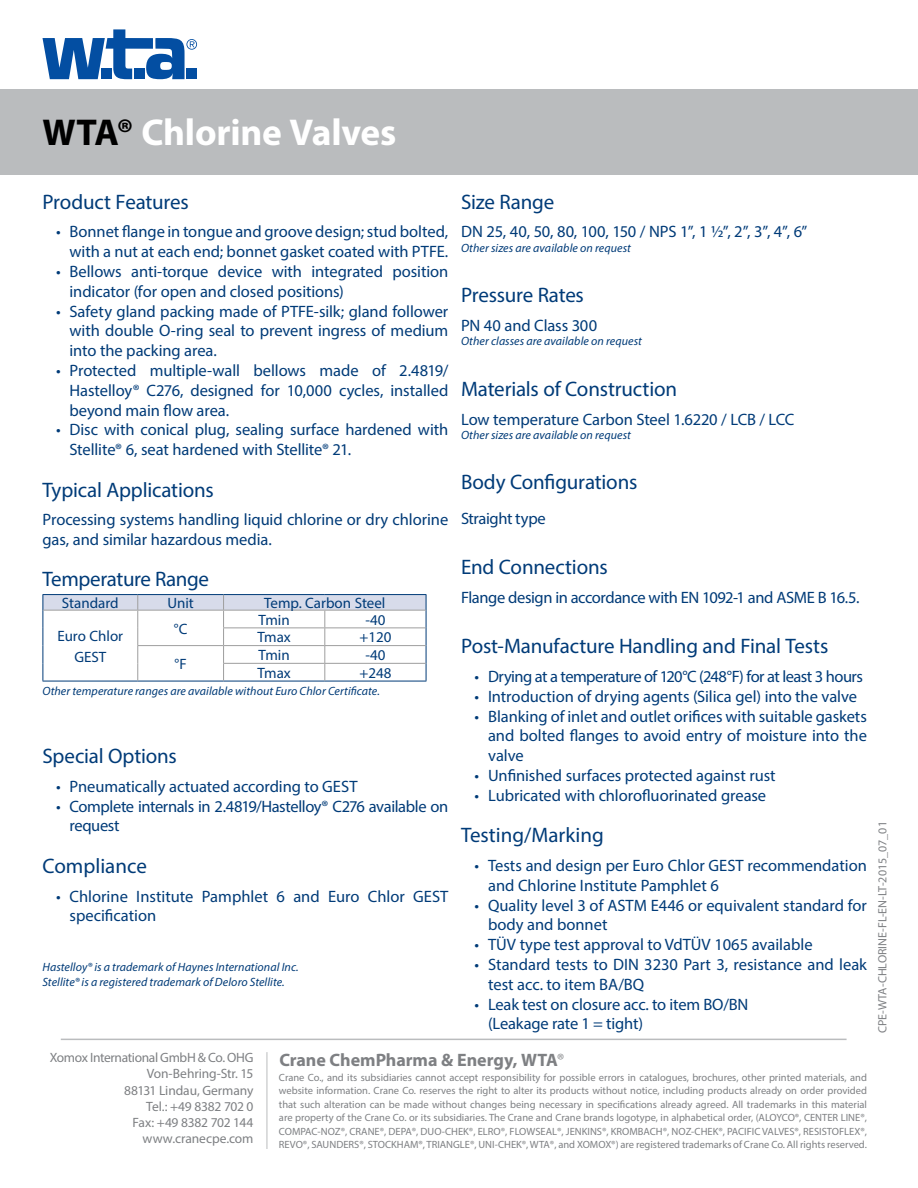
<style>
.page{position:relative;width:918px;height:1188px;background:#fff}
.page>*{position:absolute;margin:0;border:0;box-sizing:border-box;transform-origin:0 0}
.t1{font:700 37.5px "Myriad Pro";letter-spacing:-.005em;color:#fff}
.t2{font:21px "Myriad Pro";letter-spacing:-.01em;color:#003b78}
.t3{font:700 18px "Myriad Pro";color:#7e8083}
.t4{font:16.5px/19.8px "Myriad Pro";letter-spacing:-.005em;color:#003b78}
.t5{font:16.5px/19.8px "Myriad Pro";letter-spacing:-.025em;color:#003b78}
.t6{font:16.5px "Myriad Pro";letter-spacing:-.035em;color:#003b78}
.t7{font:15px/21px "Myriad Pro";color:#003b78;text-align:center}
.t8{font:13.5px/16.2px "Myriad Pro";letter-spacing:-.02em;color:#7e8083;text-align:right}
.t9{font:italic 12px/14.4px "Myriad Pro";letter-spacing:.005em;color:#003b78}
.t10{font:12px "Myriad Pro";color:#7e8083}
.t11{font:10.5px/13.5px "Myriad Pro";color:#7e8083;text-align:justify}
.s1{color:#000}
.s2{font-weight:300}
</style>
<div class="page">
<hr style="left:43px;top:594px;width:95px;height:1px;background:#003b78">
<hr style="left:138px;top:594px;width:86px;height:1px;background:#003b78">
<hr style="left:224px;top:594px;width:101px;height:1px;background:#003b78">
<hr style="left:325px;top:594px;width:101px;height:1px;background:#003b78">
<hr style="left:43px;top:681px;width:95px;height:1px;background:#003b78">
<hr style="left:138px;top:681px;width:86px;height:1px;background:#003b78">
<hr style="left:224px;top:681px;width:101px;height:1px;background:#003b78">
<hr style="left:325px;top:681px;width:101px;height:1px;background:#003b78">
<svg style="left:43px;top:595px;width:384px;height:86px"></svg>
<div style="left:0;top:89px;width:918px;height:85px;background:#babcbe"></div>
<hr style="left:61px;top:1039px;width:786px;height:1px;background:#babcbe">
<svg style="left:43px;top:29px;width:154px;height:50px"></svg>
<hr style="left:267px;top:1052px;width:1px;height:97px;background:#babcbe">
<h1 class="t1" style="left:43px;top:112px;width:355px"><span class="s1">WTA®</span> Chlorine Valves</h1>
<p class="t2" style="left:43px;top:189px;width:148px">Product Features</p>
<p class="t4" style="left:56px;top:222px;width:394px;text-align:right">• Bonnet flange in tongue and groove design; stud bolted, with a nut at each end; bonnet gasket coated with PTFE.</p>
<p class="t4" style="left:70px;top:261px;width:380px;text-indent:-13px">• Bellows anti-torque device with integrated position indicator (for open and closed positions)</p>
<p class="t4" style="left:70px;top:301px;width:380px;text-align:justify;text-indent:-13px">• Safety gland packing made of PTFE-silk; gland follower with double O-ring seal to prevent ingress of medium into the packing area.</p>
<p class="t4" style="left:70px;top:360px;width:380px;text-align:justify;text-indent:-13px">• Protected multiple-wall bellows made of 2.4819/ Hastelloy® C276, designed for 10,000 cycles, installed beyond main flow area.</p>
<p class="t4" style="left:70px;top:420px;width:380px;text-indent:-13px">• Disc with conical plug, sealing surface hardened with<br>Stellite® 6, seat hardened with Stellite® 21.</p>
<p class="t2" style="left:43px;top:477px;width:173px">Typical Applications</p>
<p class="t4" style="left:43px;top:510px;width:407px">Processing systems handling liquid chlorine or dry chlorine gas, and similar hazardous media.</p>
<p class="t2" style="left:43px;top:566px;width:168px">Temperature Range</p>
<p class="t7" style="left:62px;top:592px;width:58px">Standard</p>
<p class="t7" style="left:167px;top:592px;width:28px">Unit</p>
<p class="t7" style="left:264px;top:592px;width:123px">Temp. Carbon Steel</p>
<p class="t7" style="left:57px;top:625px;width:67px">Euro Chlor<br>GEST</p>
<p class="t7" style="left:259px;top:609px;width:33px">Tmin</p>
<p class="t7" style="left:365px;top:609px;width:21px">-40</p>
<p class="t7" style="left:257px;top:627px;width:35px">Tmax</p>
<p class="t7" style="left:359px;top:627px;width:34px">+120</p>
<p class="t7" style="left:174px;top:618px;width:15px">°C</p>
<p class="t7" style="left:259px;top:644px;width:33px">Tmin</p>
<p class="t7" style="left:365px;top:644px;width:21px">-40</p>
<p class="t7" style="left:257px;top:662px;width:35px">Tmax</p>
<p class="t7" style="left:359px;top:662px;width:34px">+248</p>
<p class="t7" style="left:175px;top:653px;width:14px">°F</p>
<p class="t9" style="left:43px;top:684px;width:339px">Other temperature ranges are available without Euro Chlor Certificate.</p>
<p class="t2" style="left:43px;top:743px;width:136px">Special Options</p>
<p class="t4" style="left:56px;top:776px;width:303px">• Pneumatically actuated according to GEST</p>
<p class="t5" style="left:70px;top:796px;width:380px;text-indent:-13px">• Complete internals in 2.4819/Hastelloy® C276 available on request</p>
<p class="t2" style="left:43px;top:853px;width:106px">Compliance</p>
<p class="t4" style="left:70px;top:886px;width:380px;text-indent:-13px">• Chlorine Institute Pamphlet 6 and Euro Chlor GEST specification</p>
<p class="t9" style="left:43px;top:960px;width:258px">Hastelloy® is a trademark of Haynes International Inc.<br>Stellite® is a registered trademark of Deloro Stellite.</p>
<p class="t2" style="left:461px;top:189px;width:95px">Size Range</p>
<p class="t4" style="left:461px;top:222px;width:348px">DN 25, 40, 50, 80, 100, 150 / NPS 1”, 1 ½”, 2”, 3”, 4”, 6”</p>
<p class="t9" style="left:461px;top:240px;width:171px">Other sizes are available on request</p>
<p class="t2" style="left:461px;top:282px;width:124px">Pressure Rates</p>
<p class="t4" style="left:461px;top:315px;width:138px">PN 40 and Class 300</p>
<p class="t9" style="left:461px;top:334px;width:182px">Other classes are available on request</p>
<p class="t2" style="left:461px;top:376px;width:218px">Materials of Construction</p>
<p class="t4" style="left:461px;top:409px;width:335px">Low temperature Carbon Steel 1.6220 / LCB / LCC</p>
<p class="t9" style="left:461px;top:427px;width:171px">Other sizes are available on request</p>
<p class="t2" style="left:461px;top:469px;width:178px">Body Configurations</p>
<p class="t5" style="left:461px;top:508px;width:86px">Straight type</p>
<p class="t2" style="left:461px;top:554px;width:148px">End Connections</p>
<p class="t5" style="left:461px;top:587px;width:400px">Flange design in accordance with EN 1092-1 and ASME B 16.5.</p>
<p class="t2" style="left:461px;top:633px;width:369px">Post-Manufacture Handling and Final Tests</p>
<p class="t6" style="left:475px;top:666px;width:390px">• Drying at a temperature of 120°C (248°F) for at least 3 hours</p>
<p class="t4" style="left:475px;top:686px;width:384px">• Introduction of drying agents (Silica gel) into the valve</p>
<p class="t4" style="left:488px;top:706px;width:380px;text-align:justify;text-indent:-13px">• Blanking of inlet and outlet orifices with suitable gaskets and bolted flanges to avoid entry of moisture into the valve</p>
<p class="t4" style="left:475px;top:765px;width:303px">• Unfinished surfaces protected against rust</p>
<p class="t4" style="left:475px;top:785px;width:293px">• Lubricated with chlorofluorinated grease</p>
<p class="t2" style="left:461px;top:822px;width:144px">Testing/Marking</p>
<p class="t4" style="left:488px;top:855px;width:380px;text-indent:-13px">• Tests and design per Euro Chlor GEST recommendation and Chlorine Institute Pamphlet 6</p>
<p class="t4" style="left:488px;top:895px;width:380px;text-indent:-13px">• Quality level 3 of ASTM E446 or equivalent standard for body and bonnet</p>
<p class="t4" style="left:475px;top:934px;width:339px">• TÜV type test approval to VdTÜV 1065 available</p>
<p class="t4" style="left:488px;top:954px;width:380px;text-indent:-13px">• Standard tests to DIN 3230 Part 3, resistance and leak test acc. to item BA/BQ</p>
<p class="t4" style="left:488px;top:994px;width:262px;text-indent:-13px">• Leak test on closure acc. to item BO/BN (Leakage rate 1 = tight)</p>
<p class="t8" style="left:50px;top:1049px;width:205px">Xomox International GmbH &amp; Co. OHG<br>Von-Behring-Str. 15<br>88131 Lindau, Germany<br>Tel.: +49 8382 702 0<br>Fax: +49 8382 702 144 www.cranecpe.com</p>
<p class="t3" style="left:279px;top:1049px;width:286px">Crane ChemPharma &amp; Energy, WTA<span class="s2">®</span></p>
<p class="t11" style="left:279px;top:1070px;width:590px">Crane Co., and its subsidiaries cannot accept responsibility for possible errors in catalogues, brochures, other printed materials, and website information. Crane Co. reserves the right to alter its products without notice, including products already on order provided that such alteration can be made without changes being necessary in specifications already agreed. All trademarks in this material are property of the Crane Co. or its subsidiaries. The Crane and Crane brands logotype, in alphabetical order, (ALOYCO®, CENTER LINE®, COMPAC-NOZ®, CRANE®, DEPA®, DUO-CHEK®, ELRO®, FLOWSEAL®, JENKINS®, KROMBACH®, NOZ-CHEK®, PACIFIC VALVES®, RESISTOFLEX®, REVO®, SAUNDERS®, STOCKHAM®, TRIANGLE®, UNI-CHEK®, WTA®, and XOMOX®) are registered trademarks of Crane Co. All rights reserved.</p>
<p class="t10" style="left:875px;top:1033px;width:213px;rotate:-90deg">CPE-WTA-CHLORINE-FL-EN-LT-2015_07_01</p>
</div>
